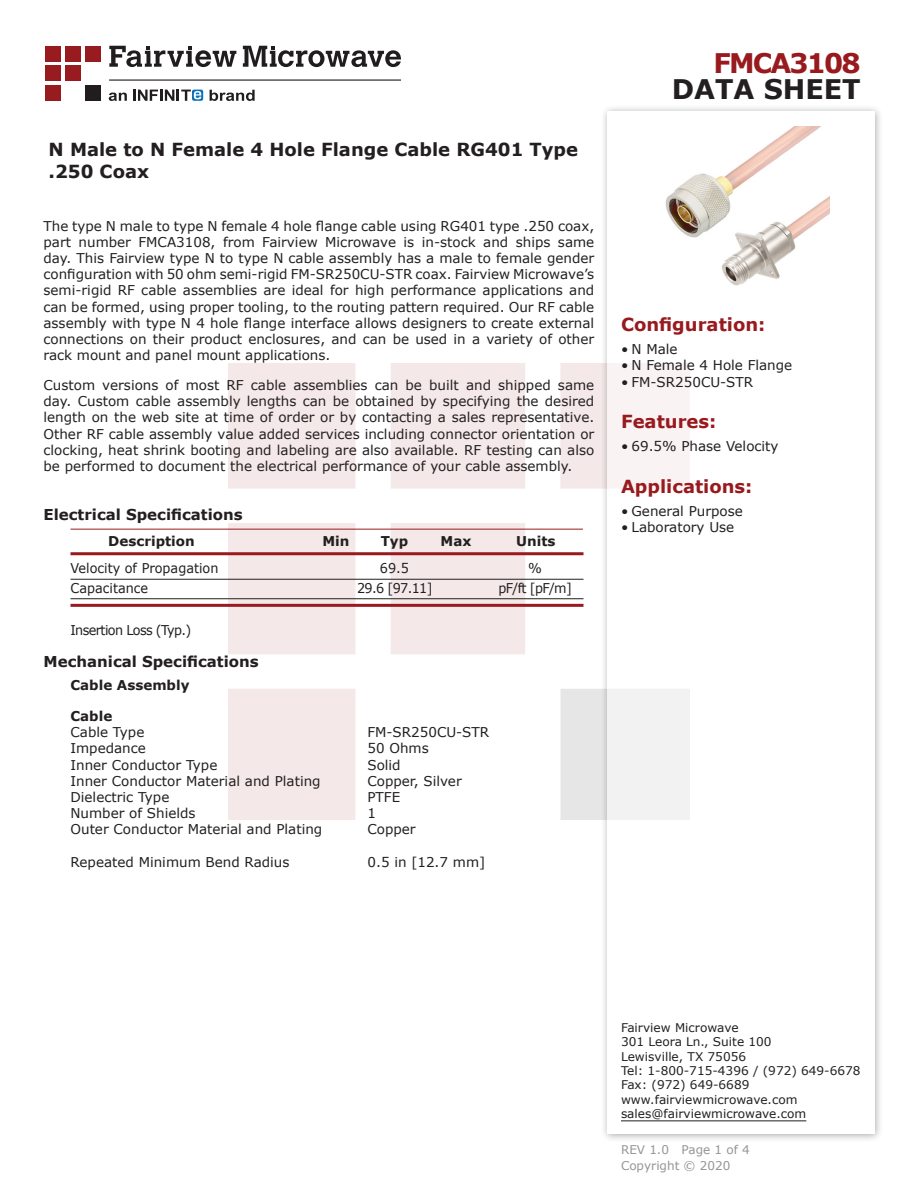
<style>
.page{position:relative;width:918px;height:1188px;background:#fff}
.page>*{position:absolute;margin:0;border:0;box-sizing:border-box;transform-origin:0 0}
.t1{font:700 27px "Verdana";color:#231f20}
.FM{font:700 27px "Verdana";letter-spacing:-.07em;color:#981a1e}
.Web_Description_Para{font:700 18px/21.6px "Verdana";color:#231f20}
.Head1{font:700 18px "Verdana";color:#981a1e}
.Applications_Header{font:700 18px "Verdana";color:#981a1e}
.Head1-2{font:700 15px "Verdana";color:#231f20}
.MarketingDescription{font:13.5px/16.2px "Verdana";color:#231f20;text-align:justify}
.Specs_Para{font:13.5px "Verdana";color:#231f20}
.Table-Body{font:13.5px "Verdana";color:#231f20;scale:.95 1}
.Table-Header{font:700 13.5px "Verdana";color:#231f20}
.Table_Body_Frequency{font:13.5px "Verdana";letter-spacing:-.05em;color:#231f20;scale:.95 1}
.Head3{font:700 13.5px "Verdana";color:#231f20}
.FM_Info{font:12px "Verdana";color:#231f20}
.REV_Info{font:12px "Verdana";color:#939598}
</style>
<div class="page">
<div style="left:45px;top:46px;width:16px;height:15px;background:#971b1f"></div>
<div style="left:65px;top:66px;width:16px;height:15px;background:#971b1f"></div>
<div style="left:85px;top:85px;width:16px;height:16px;background:#211d1e"></div>
<div style="left:45px;top:85px;width:16px;height:16px;background:#971b1f"></div>
<div style="left:85px;top:46px;width:16px;height:15px;background:#971b1f"></div>
<div style="left:45px;top:66px;width:16px;height:15px;background:#971b1f"></div>
<div style="left:65px;top:46px;width:16px;height:15px;background:#971b1f"></div>
<svg style="left:109px;top:46px;width:292px;height:21px"></svg>
<svg style="left:192px;top:90px;width:11px;height:11px"></svg>
<svg style="left:133px;top:90px;width:68px;height:11px"></svg>
<svg style="left:210px;top:90px;width:45px;height:11px"></svg>
<svg style="left:109px;top:93px;width:18px;height:8px"></svg>
<hr style="left:109px;top:80px;width:292px;height:1px;background:#211d1e">
<div style="left:600px;top:104px;width:284px;height:1039px;background:#231f20;opacity:.75"></div>
<div style="left:608px;top:111px;width:267px;height:1023px;background:#fff"></div>
<hr style="left:70px;top:529px;width:513px;height:1px;background:#981a1e">
<hr style="left:70px;top:552px;width:514px;height:3px;background:#981a1e">
<hr style="left:70px;top:579px;width:514px;height:1px;background:#231f20">
<hr style="left:70px;top:598px;width:514px;height:1px;background:#231f20">
<hr style="left:70px;top:604px;width:514px;height:3px;background:#981a1e">
<hr style="left:621px;top:1120px;width:185px;height:1px;background:#231f20">
<img style="left:665px;top:126px;width:165px;height:160px">
<p class="Web_Description_Para" style="left:49px;top:139px;width:531px">N Male to N Female 4 Hole Flange Cable RG401 Type .250 Coax</p>
<p class="MarketingDescription" style="left:44px;top:217px;width:552px">The type N male to type N female 4 hole flange cable using RG401 type .250 coax, part number FMCA3108, from Fairview Microwave is in-stock and ships same day. This Fairview type N to type N cable assembly has a male to female gender configuration with 50 ohm semi-rigid FM-SR250CU-STR coax. Fairview Microwave’s semi-rigid RF cable assemblies are ideal for high performance applications and can be formed, using proper tooling, to the routing pattern required. Our RF cable assembly with type N 4 hole flange interface allows designers to create external connections on their product enclosures, and can be used in a variety of other rack mount and panel mount applications.</p>
<p class="MarketingDescription" style="left:44px;top:377px;width:552px">Custom versions of most RF cable assemblies can be built and shipped same day. Custom cable assembly lengths can be obtained by specifying the desired length on the web site at time of order or by contacting a sales representative.<br>Other RF cable assembly value added services including connector orientation or clocking, heat shrink booting and labeling are also available. RF testing can also be performed to document the electrical performance of your cable assembly.</p>
<p class="Head1-2" style="left:44px;top:504px;width:201px">Electrical Specifications</p>
<p class="Table-Header" style="left:108px;top:532px;width:88px">Description</p>
<p class="Table-Header" style="left:322px;top:532px;width:29px">Min</p>
<p class="Table-Header" style="left:381px;top:532px;width:29px">Typ</p>
<p class="Table-Header" style="left:441px;top:532px;width:32px">Max</p>
<p class="Table-Header" style="left:516px;top:532px;width:41px">Units</p>
<p class="Table-Body" style="left:70px;top:559px;width:157px">Velocity of Propagation</p>
<p class="Table-Body" style="left:380px;top:559px;width:32px">69.5</p>
<p class="Table-Body" style="left:528px;top:559px;width:16px">%</p>
<p class="Table-Body" style="left:70px;top:579px;width:83px">Capacitance</p>
<p class="Table-Body" style="left:357px;top:579px;width:81px">29.6 [97.11]</p>
<p class="Table-Body" style="left:498px;top:579px;width:79px">pF/ft [pF/m]</p>
<p class="Table_Body_Frequency" style="left:70px;top:621px;width:129px">Insertion Loss (Typ.)</p>
<p class="Head1-2" style="left:44px;top:651px;width:217px">Mechanical Specifications</p>
<p class="Head3" style="left:70px;top:675px;width:121px">Cable Assembly</p>
<p class="Head3" style="left:70px;top:707px;width:43px">Cable</p>
<p class="Specs_Para" style="left:70px;top:723px;width:75px">Cable Type</p>
<p class="Specs_Para" style="left:368px;top:723px;width:123px">FM-SR250CU-STR</p>
<p class="Specs_Para" style="left:70px;top:739px;width:77px">Impedance</p>
<p class="Specs_Para" style="left:368px;top:739px;width:63px">50 Ohms</p>
<p class="Specs_Para" style="left:70px;top:755px;width:148px">Inner Conductor Type</p>
<p class="Specs_Para" style="left:368px;top:755px;width:35px">Solid</p>
<p class="Specs_Para" style="left:70px;top:772px;width:252px">Inner Conductor Material and Plating</p>
<p class="Specs_Para" style="left:368px;top:772px;width:96px">Copper, Silver</p>
<p class="Specs_Para" style="left:70px;top:788px;width:100px">Dielectric Type</p>
<p class="Specs_Para" style="left:368px;top:788px;width:34px">PTFE</p>
<p class="Specs_Para" style="left:70px;top:804px;width:127px">Number of Shields</p>
<p class="Specs_Para" style="left:368px;top:804px;width:10px">1</p>
<p class="Specs_Para" style="left:70px;top:820px;width:253px">Outer Conductor Material and Plating</p>
<p class="Specs_Para" style="left:368px;top:820px;width:50px">Copper</p>
<p class="Specs_Para" style="left:70px;top:853px;width:220px">Repeated Minimum Bend Radius</p>
<p class="Specs_Para" style="left:368px;top:853px;width:119px">0.5 in [12.7 mm]</p>
<p class="FM" style="left:714px;top:44px;width:149px">FMCA3108</p>
<p class="t1" style="left:672px;top:70px;width:191px">DATA SHEET</p>
<p class="Head1" style="left:621px;top:312px;width:146px">Configuration:</p>
<p class="MarketingDescription" style="left:621px;top:341px;width:58px">• N Male</p>
<p class="MarketingDescription" style="left:621px;top:357px;width:173px">• N Female 4 Hole Flange</p>
<p class="MarketingDescription" style="left:621px;top:373px;width:134px">• FM-SR250CU-STR</p>
<p class="Head1" style="left:621px;top:409px;width:97px">Features:</p>
<p class="MarketingDescription" style="left:621px;top:438px;width:159px">• 69.5% Phase Velocity</p>
<p class="Applications_Header" style="left:621px;top:474px;width:133px">Applications:</p>
<p class="MarketingDescription" style="left:621px;top:503px;width:123px">• General Purpose</p>
<p class="MarketingDescription" style="left:621px;top:519px;width:115px">• Laboratory Use</p>
<p class="FM_Info" style="left:621px;top:1019px;width:119px">Fairview Microwave</p>
<p class="FM_Info" style="left:621px;top:1034px;width:152px">301 Leora Ln., Suite 100</p>
<p class="FM_Info" style="left:621px;top:1048px;width:127px">Lewisville, TX 75056</p>
<p class="FM_Info" style="left:621px;top:1062px;width:241px">Tel: 1-800-715-4396 / (972) 649-6678</p>
<p class="FM_Info" style="left:621px;top:1077px;width:130px">Fax: (972) 649-6689</p>
<p class="FM_Info" style="left:621px;top:1091px;width:178px">www.fairviewmicrowave.com</p>
<p class="FM_Info" style="left:621px;top:1106px;width:187px">sales@fairviewmicrowave.com</p>
<p class="REV_Info" style="left:621px;top:1141px;width:130px">REV 1.0 Page 1 of 4</p>
<p class="REV_Info" style="left:621px;top:1157px;width:111px">Copyright © 2020</p>
</div>
